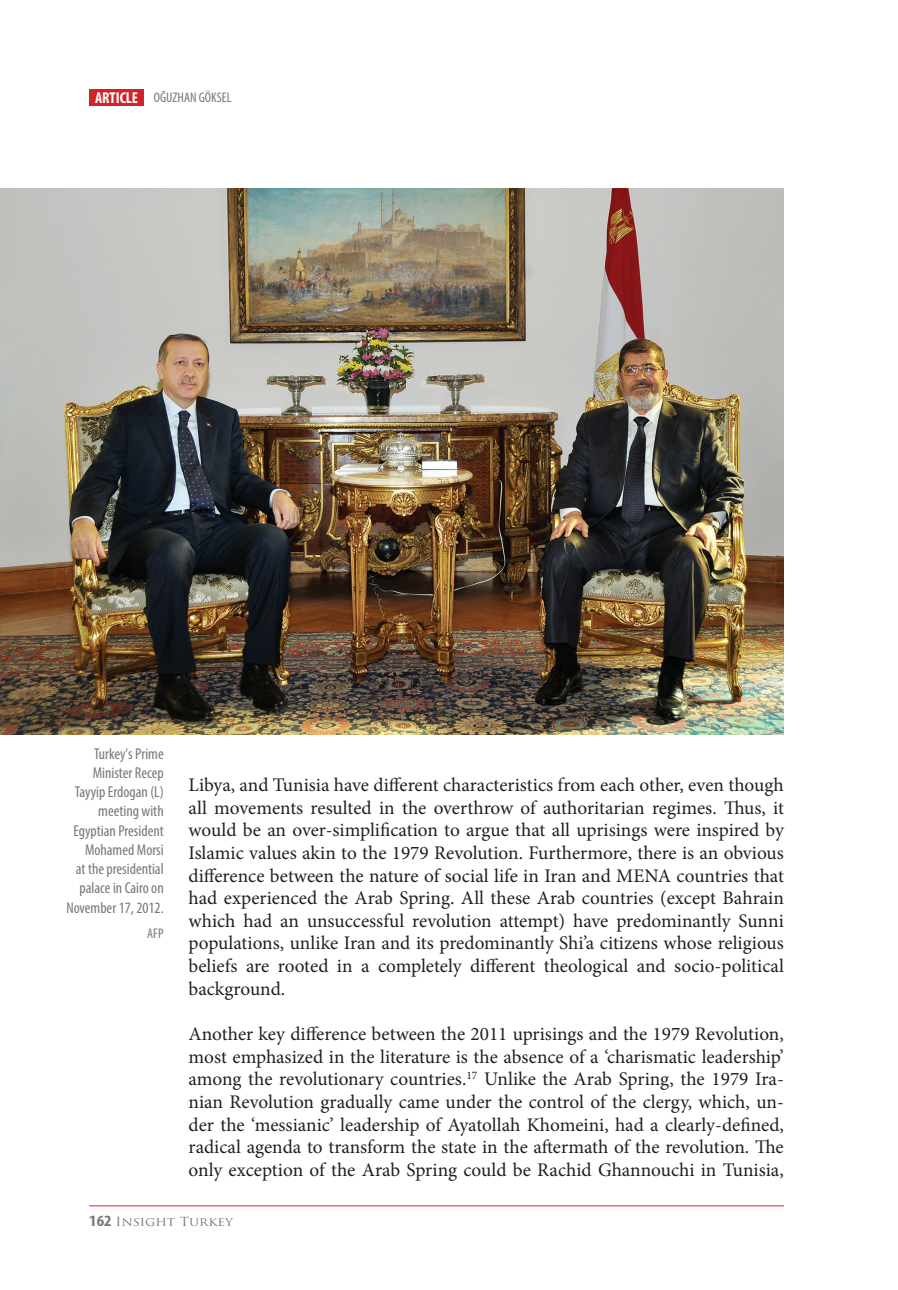
<style>
.page{position:relative;width:898px;height:1290px;background:#fff}
.page>*{position:absolute;margin:0;border:0;box-sizing:border-box;transform-origin:0 0}
.t1{font:19.25px/22.6px "Minion Pro";color:#231f20;text-align:justify}
.t2{font:condensed 15.75px/19.2px "Myriad Pro";color:#76787b;text-align:right}
.t3{font:condensed 14px "Myriad Pro";color:#76787b}
.t4{font:12.25px "Trajan Pro";color:#76787b;scale:1.11 1}
.s1{font-weight:700;font-size:15.75px;color:#fff}
.s2{font-family:"Myriad Pro";font-weight:700;font-stretch:condensed;font-size:15.75px}
</style>
<div class="page">
<hr style="left:89px;top:1205px;width:695px;height:1px;background:#d1232a">
<div style="left:89px;top:89px;width:55px;height:17px;background:#d1232a"></div>
<img style="left:0;top:189px;width:784px;height:545px">
<p class="t3" style="left:95px;top:89px;width:138px"><span class="s1">ARTICLE</span> OĞUZHAN GÖKSEL</p>
<p class="t2" style="left:66px;top:743px;width:99px">Turkey's Prime<br>Minister Recep<br>Tayyip Erdogan (L) meeting with<br>Egyptian President<br>Mohamed Morsi<br>at the presidential palace in Cairo on<br>November 17, 2012.</p>
<p class="t3" style="left:147px;top:924px;width:18px">AFP</p>
<p class="t1" style="left:189px;top:773px;width:597px">Libya, and Tunisia have different characteristics from each other, even though all movements resulted in the overthrow of authoritarian regimes. Thus, it would be an over-simplification to argue that all uprisings were inspired by Islamic values akin to the 1979 Revolution. Furthermore, there is an obvious difference between the nature of social life in Iran and MENA countries that had experienced the Arab Spring. All these Arab countries (except Bahrain which had an unsuccessful revolution attempt) have predominantly Sunni populations, unlike Iran and its predominantly Shi’a citizens whose religious beliefs are rooted in a completely different theological and socio-political background.</p>
<p class="t1" style="left:189px;top:1023px;width:597px">Another key difference between the 2011 uprisings and the 1979 Revolution, most emphasized in the literature is the absence of a ‘charismatic leadership’ among the revolutionary countries.<sup>17</sup> Unlike the Arab Spring, the 1979 Ira&shy;nian Revolution gradually came under the control of the clergy, which, un&shy;der the ‘messianic’ leadership of Ayatollah Khomeini, had a clearly-defined, radical agenda to transform the state in the aftermath of the revolution. The only exception of the Arab Spring could be Rachid Ghannouchi in Tunisia,</p>
<p class="t4" style="left:89px;top:1213px;width:131px"><span class="s2">162</span> Insight Turkey</p>
</div>
